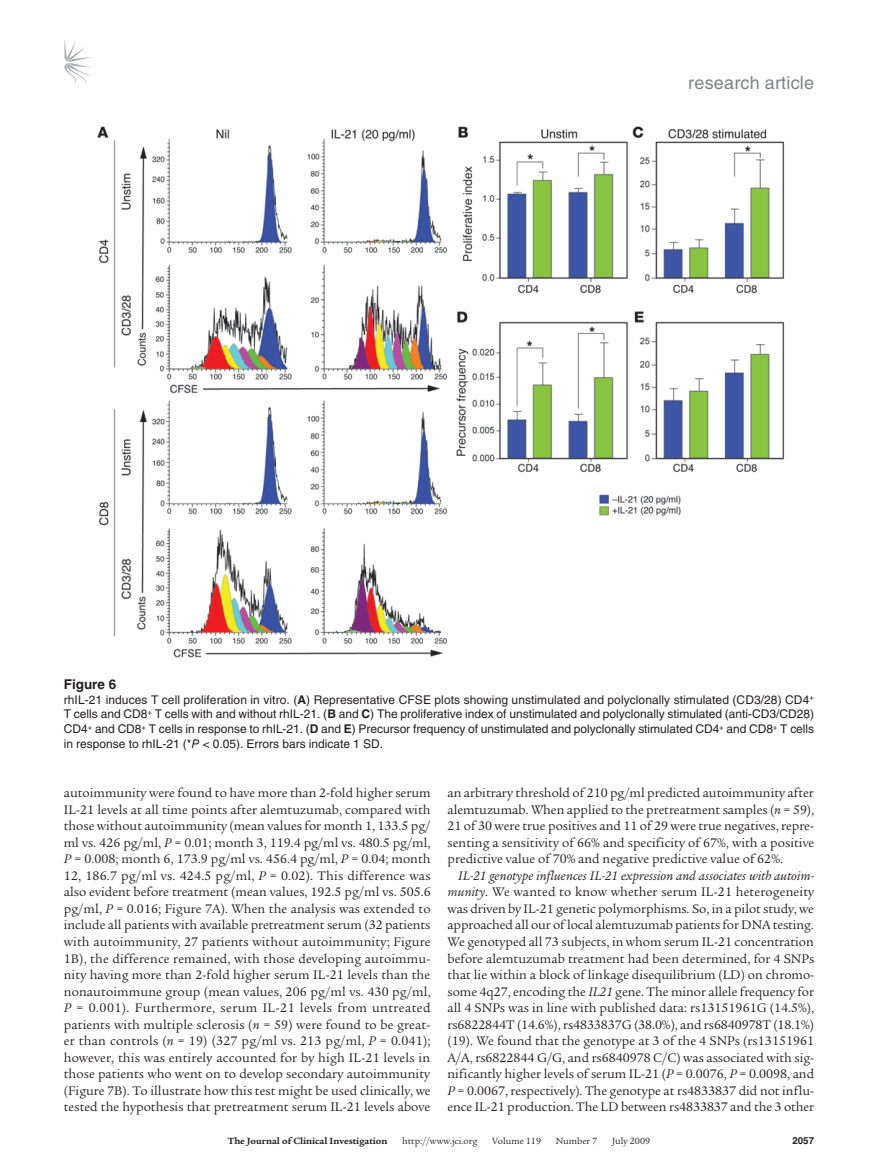
<style>
.page{position:relative;width:878px;height:1174px;background:#fff}
.page>*{position:absolute;margin:0;border:0;box-sizing:border-box;transform-origin:0 0}
.t1{font:18px "Helvetica LT Std";letter-spacing:.01em;color:#808285}
.t2{font:13.5px/16.5px "Legacy Serif Std";color:#231f20;text-align:justify}
.t3{font:700 13.5px "Helvetica LT Std";color:#231f20}
.t4{font:12px/14.7px "Helvetica LT Std";color:#231f20;text-align:justify}
.t5{font:9.75px "Legacy Serif Std";color:#231f20}
.t6{font:700 9.75px "Legacy Serif Std";color:#231f20}
.t7{font:700 9.75px "Helvetica LT Std";color:#231f20}
.s1{font-weight:700}
.s2{font-style:italic}
</style>
<div class="page">
<svg style="left:64px;top:39px;width:27px;height:45px"></svg>
<img style="left:97px;top:126px;width:688px;height:532px">
<h1 class="t1" style="left:688px;top:72px;width:127px">research article</h1>
<p class="t3" style="left:64px;top:676px;width:54px">Figure 6</p>
<p class="t4" style="left:64px;top:692px;width:751px">rhIL-21 induces T cell proliferation in vitro. (<span class="s1">A</span>) Representative CFSE plots showing unstimulated and polyclonally stimulated (CD3/28) CD4<sup>+ </sup>T cells and CD8<sup>+</sup> T cells with and without rhIL-21. (<span class="s1">B</span> and <span class="s1">C</span>) The proliferative index of unstimulated and polyclonally stimulated (anti-CD3/CD28)<br>CD4<sup>+</sup> and CD8<sup>+</sup> T cells in response to rhIL-21. (<span class="s1">D</span> and <span class="s1">E</span>) Precursor frequency of unstimulated and polyclonally stimulated CD4<sup>+</sup> and CD8<sup>+</sup> T cells in response to rhIL-21 (*<span class="s2">P</span> &lt; 0.05). Errors bars indicate 1 SD.</p>
<p class="t2" style="left:64px;top:785px;width:368px">autoimmunity were found to have more than 2-fold higher serum IL-21 levels at all time points after alemtuzumab, compared with those without autoimmunity (mean values for month 1, 133.5 pg/ ml vs. 426 pg/ml, <span class="s2">P</span> = 0.01; month 3, 119.4 pg/ml vs. 480.5 pg/ml, <span class="s2">P</span> = 0.008; month 6, 173.9 pg/ml vs. 456.4 pg/ml, <span class="s2">P</span> = 0.04; month 12, 186.7 pg/ml vs. 424.5 pg/ml, <span class="s2">P</span> = 0.02). This difference was also evident before treatment (mean values, 192.5 pg/ml vs. 505.6 pg/ml, <span class="s2">P</span> = 0.016; Figure 7A). When the analysis was extended to include all patients with available pretreatment serum (32 patients with autoimmunity, 27 patients without autoimmunity; Figure 1B), the difference remained, with those developing autoimmu&shy;nity having more than 2-fold higher serum IL-21 levels than the nonautoimmune group (mean values, 206 pg/ml vs. 430 pg/ml, <span class="s2">P</span> = 0.001). Furthermore, serum IL-21 levels from untreated patients with multiple sclerosis (<span class="s2">n</span> = 59) were found to be great&shy;er than controls (<span class="s2">n</span> = 19) (327 pg/ml vs. 213 pg/ml, <span class="s2">P</span> = 0.041); however, this was entirely accounted for by high IL-21 levels in those patients who went on to develop secondary autoimmunity (Figure 7B). To illustrate how this test might be used clinically, we tested the hypothesis that pretreatment serum IL-21 levels above</p>
<p class="t2" style="left:447px;top:785px;width:368px">an arbitrary threshold of 210 pg/ml predicted autoimmunity after alemtuzumab. When applied to the pretreatment samples (<span class="s2">n</span> = 59), 21 of 30 were true positives and 11 of 29 were true negatives, repre&shy;senting a sensitivity of 66% and specificity of 67%, with a positive predictive value of 70% and negative predictive value of 62%.</p>
<p class="t2" style="left:447px;top:867px;width:368px;text-indent:11px"><span class="s2">IL-21 genotype influences IL-21 expression and associates with autoim&shy;munity</span>. We wanted to know whether serum IL-21 heterogeneity was driven by IL-21 genetic polymorphisms. So, in a pilot study, we approached all our of local alemtuzumab patients for DNA testing.<br>We genotyped all 73 subjects, in whom serum IL-21 concentration before alemtuzumab treatment had been determined, for 4 SNPs that lie within a block of linkage disequilibrium (LD) on chromo&shy;some 4q27, encoding the <span class="s2">IL21</span> gene. The minor allele frequency for all 4 SNPs was in line with published data: rs13151961G (14.5%), rs6822844T (14.6%), rs4833837G (38.0%), and rs6840978T (18.1%) (19). We found that the genotype at 3 of the 4 SNPs (rs13151961<br>A/A, rs6822844 G/G, and rs6840978 C/C) was associated with sig&shy;nificantly higher levels of serum IL-21 (<span class="s2">P</span> = 0.0076, <span class="s2">P</span> = 0.0098, and <span class="s2">P</span> = 0.0067, respectively). The genotype at rs4833837 did not influ&shy;ence IL-21 production. The LD between rs4833837 and the 3 other</p>
<p class="t6" style="left:228px;top:1135px;width:161px">The Journal of Clinical Investigation</p>
<p class="t5" style="left:402px;top:1135px;width:77px">http://www.jci.org</p>
<p class="t5" style="left:492px;top:1135px;width:50px">Volume 119</p>
<p class="t5" style="left:555px;top:1135px;width:43px">Number 7</p>
<p class="t5" style="left:612px;top:1135px;width:40px">July 2009</p>
<p class="t7" style="left:792px;top:1134px;width:23px">2057</p>
</div>
